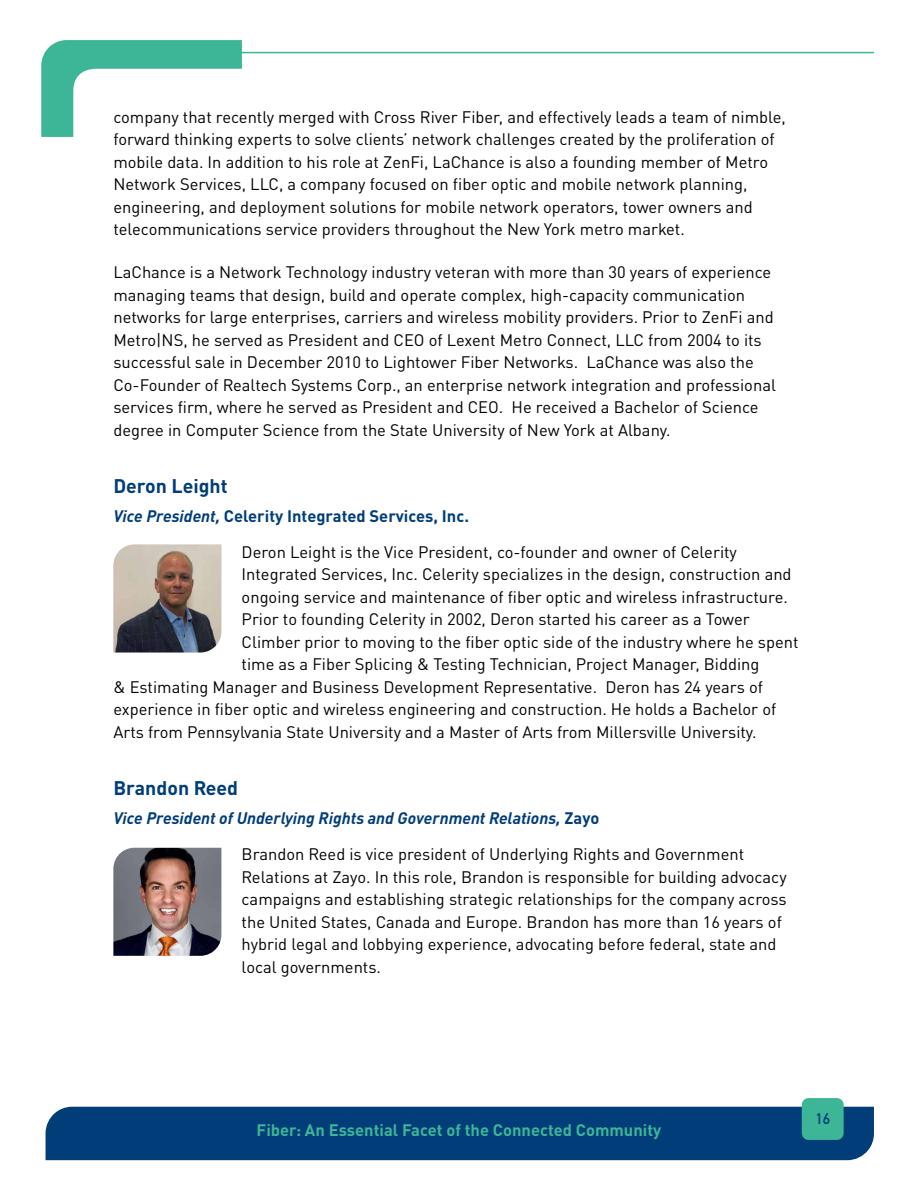
<style>
.page{position:relative;width:918px;height:1188px;background:#fff}
.page>*{position:absolute;margin:0;border:0;box-sizing:border-box;transform-origin:0 0}
.t1{font:700 19.5px "DIN Pro";color:#003d79}
.t2{font:16.5px/22.5px "DIN Pro";color:#000}
.t3{font:700 16.5px "DIN Pro";color:#3cb696}
.t4{font:700 15px "DIN Alternate";color:#003d79}
.s1{font-weight:700;font-style:italic;color:#003d79}
.s2{font-weight:700;color:#003d79}
</style>
<div class="page">
<div style="left:46px;top:1107px;width:828px;height:53px;background:#003d79"></div>
<hr style="left:200px;top:52px;width:674px;height:1px;background:#3cb696">
<svg style="left:41px;top:40px;width:219px;height:97px"></svg>
<div style="left:802px;top:1098px;width:42px;height:42px;background:#3cb696;border-radius:7px"></div>
<img style="left:113px;top:544px;width:108px;height:109px">
<img style="left:113px;top:848px;width:108px;height:108px">
<p class="t2" style="left:113px;top:104px;width:674px">company that recently merged with Cross River Fiber, and effectively leads a team of nimble, forward thinking experts to solve clients’ network challenges created by the proliferation of mobile data. In addition to his role at ZenFi, LaChance is also a founding member of Metro Network Services, LLC, a company focused on fiber optic and mobile network planning, engineering, and deployment solutions for mobile network operators, tower owners and telecommunications service providers throughout the New York metro market.</p>
<p class="t2" style="left:113px;top:259px;width:664px">LaChance is a Network Technology industry veteran with more than 30 years of experience managing teams that design, build and operate complex, high-capacity communication networks for large enterprises, carriers and wireless mobility providers. Prior to ZenFi and Metro|NS, he served as President and CEO of Lexent Metro Connect, LLC from 2004 to its successful sale in December 2010 to Lightower Fiber Networks. LaChance was also the Co-Founder of Realtech Systems Corp., an enterprise network integration and professional services firm, where he served as President and CEO. He received a Bachelor of Science degree in Computer Science from the State University of New York at Albany.</p>
<p class="t1" style="left:113px;top:469px;width:116px">Deron Leight</p>
<p class="t2" style="left:242px;top:496px;width:497px;line-height:36px;text-indent:-128px"><span class="s1">Vice President,</span> <span class="s2">Celerity Integrated Services, Inc.<br></span>Deron Leight is the Vice President, co-founder and owner of Celerity</p>
<p class="t2" style="left:242px;top:562px;width:551px">Integrated Services, Inc. Celerity specializes in the design, construction and</p>
<p class="t2" style="left:242px;top:584px;width:548px">ongoing service and maintenance of fiber optic and wireless infrastructure.</p>
<p class="t2" style="left:242px;top:607px;width:510px">Prior to founding Celerity in 2002, Deron started his career as a Tower</p>
<p class="t2" style="left:242px;top:629px;width:558px">Climber prior to moving to the fiber optic side of the industry where he spent</p>
<p class="t2" style="left:242px;top:652px;width:519px">time as a Fiber Splicing &amp; Testing Technician, Project Manager, Bidding</p>
<p class="t2" style="left:113px;top:674px;width:651px">&amp; Estimating Manager and Business Development Representative. Deron has 24 years of</p>
<p class="t2" style="left:113px;top:697px;width:664px">experience in fiber optic and wireless engineering and construction. He holds a Bachelor of</p>
<p class="t2" style="left:113px;top:719px;width:645px">Arts from Pennsylvania State University and a Master of Arts from Millersville University.</p>
<p class="t1" style="left:113px;top:772px;width:126px">Brandon Reed</p>
<p class="t2" style="left:242px;top:799px;width:504px;line-height:36px;text-indent:-128px"><span class="s1">Vice President of Underlying Rights and Government Relations,</span> <span class="s2">Zayo<br></span>Brandon Reed is vice president of Underlying Rights and Government</p>
<p class="t2" style="left:242px;top:864px;width:547px">Relations at Zayo. In this role, Brandon is responsible for building advocacy campaigns and establishing strategic relationships for the company across the United States, Canada and Europe. Brandon has more than 16 years of hybrid legal and lobbying experience, advocating before federal, state and local governments.</p>
<p class="t3" style="left:257px;top:1116px;width:406px">Fiber: An Essential Facet of the Connected Community</p>
<p class="t4" style="left:816px;top:1107px;width:16px">16</p>
</div>
